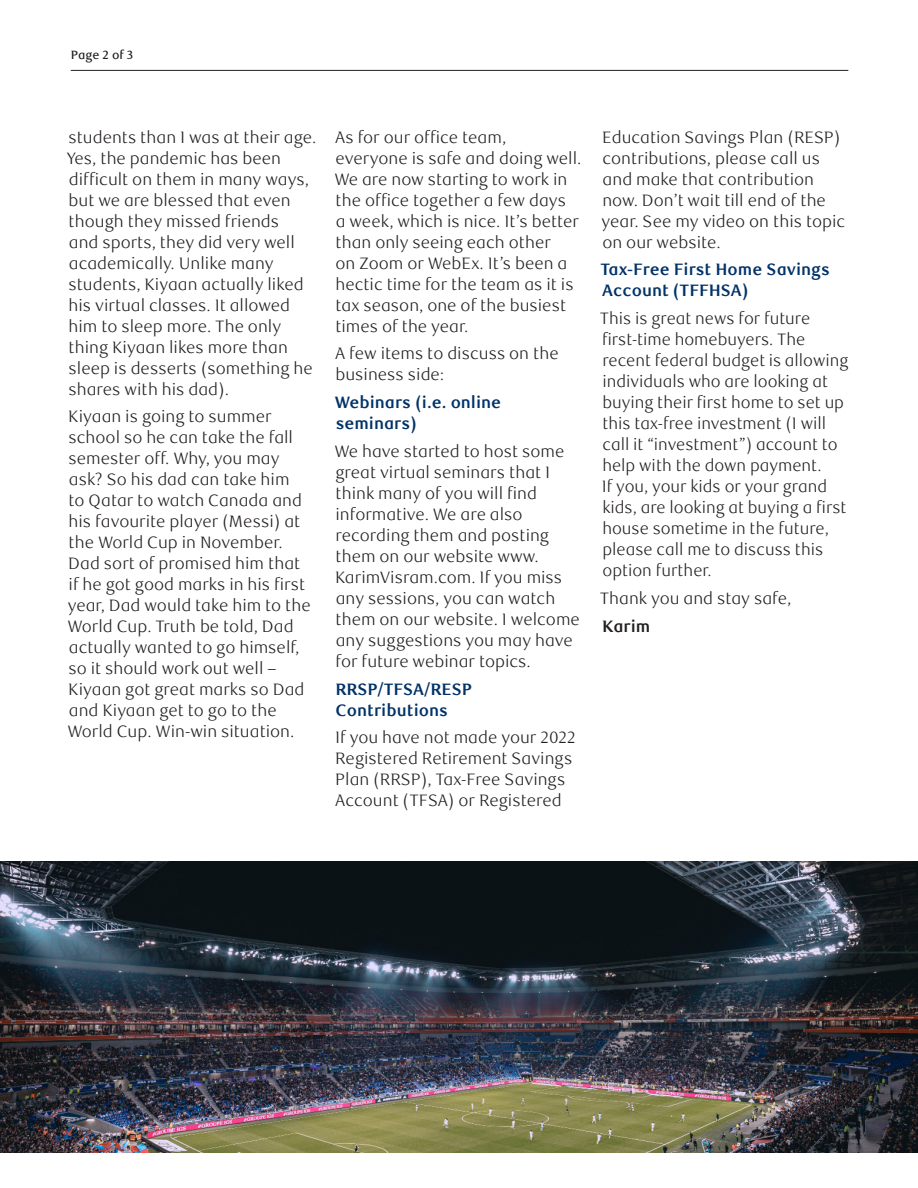
<style>
.page{position:relative;width:918px;height:1188px;background:#fff}
.page>*{position:absolute;margin:0;border:0;box-sizing:border-box;transform-origin:0 0}
.Call_to_action{font:300 16.5px/21px "RBC Text";color:#231f20}
.Call_to_action-2{font:700 16.5px/21px "RBC Text";color:#003268}
.Call_to_action-3{font:700 16.5px "RBC Text";color:#231f20}
._14-Page_number{font:500 12px "RBC Text";color:#231f20}
</style>
<div class="page">
<hr style="left:71px;top:70px;width:777px;height:1px;background:#231f20">
<img style="left:0;top:861px;width:918px;height:291px">
<p class="_14-Page_number" style="left:71px;top:47px;width:64px">Page 2 of 3</p>
<p class="Call_to_action" style="left:67px;top:127px;width:251px">students than I was at their age.<br>Yes, the pandemic has been difficult on them in many ways, but we are blessed that even though they missed friends<br>and sports, they did very well academically. Unlike many students, Kiyaan actually liked his virtual classes. It allowed him to sleep more. The only thing Kiyaan likes more than sleep is desserts (something he shares with his dad).</p>
<p class="Call_to_action" style="left:68px;top:407px;width:245px">Kiyaan is going to summer school so he can take the fall semester off. Why, you may ask? So his dad can take him<br>to Qatar to watch Canada and his favourite player (Messi) at the World Cup in November.<br>Dad sort of promised him that if he got good marks in his first year, Dad would take him to the<br>World Cup. Truth be told, Dad actually wanted to go himself, so it should work out well –<br>Kiyaan got great marks so Dad and Kiyaan get to go to the<br>World Cup. Win-win situation.</p>
<p class="Call_to_action" style="left:335px;top:127px;width:248px">As for our office team, everyone is safe and doing well.<br>We are now starting to work in the office together a few days<br>a week, which is nice. It’s better than only seeing each other<br>on Zoom or WebEx. It’s been a hectic time for the team as it is tax season, one of the busiest times of the year.</p>
<p class="Call_to_action" style="left:335px;top:344px;width:225px">A few items to discuss on the business side:</p>
<p class="Call_to_action-2" style="left:335px;top:392px;width:168px">Webinars (i.e. online seminars)</p>
<p class="Call_to_action" style="left:335px;top:441px;width:247px">We have started to host some great virtual seminars that I think many of you will find informative. We are also recording them and posting them on our website www.<br>KarimVisram.com. If you miss any sessions, you can watch them on our website. I welcome any suggestions you may have for future webinar topics.</p>
<p class="Call_to_action-2" style="left:335px;top:679px;width:139px">RRSP/TFSA/RESP<br>Contributions</p>
<p class="Call_to_action" style="left:335px;top:728px;width:242px">If you have not made your 2022<br>Registered Retirement Savings<br>Plan (RRSP), Tax-Free Savings<br>Account (TFSA) or Registered</p>
<p class="Call_to_action" style="left:602px;top:127px;width:245px">Education Savings Plan (RESP) contributions, please call us and make that contribution now. Don’t wait till end of the year. See my video on this topic on our website.</p>
<p class="Call_to_action-2" style="left:600px;top:260px;width:231px">Tax-Free First Home Savings<br>Account (TFFHSA)</p>
<p class="Call_to_action" style="left:600px;top:308px;width:250px">This is great news for future first-time homebuyers. The recent federal budget is allowing individuals who are looking at buying their first home to set up this tax-free investment (I will call it “investment”) account to help with the down payment.<br>If you, your kids or your grand kids, are looking at buying a first house sometime in the future, please call me to discuss this option further.</p>
<p class="Call_to_action" style="left:600px;top:588px;width:193px">Thank you and stay safe,</p>
<p class="Call_to_action-3" style="left:602px;top:616px;width:49px">Karim</p>
</div>
